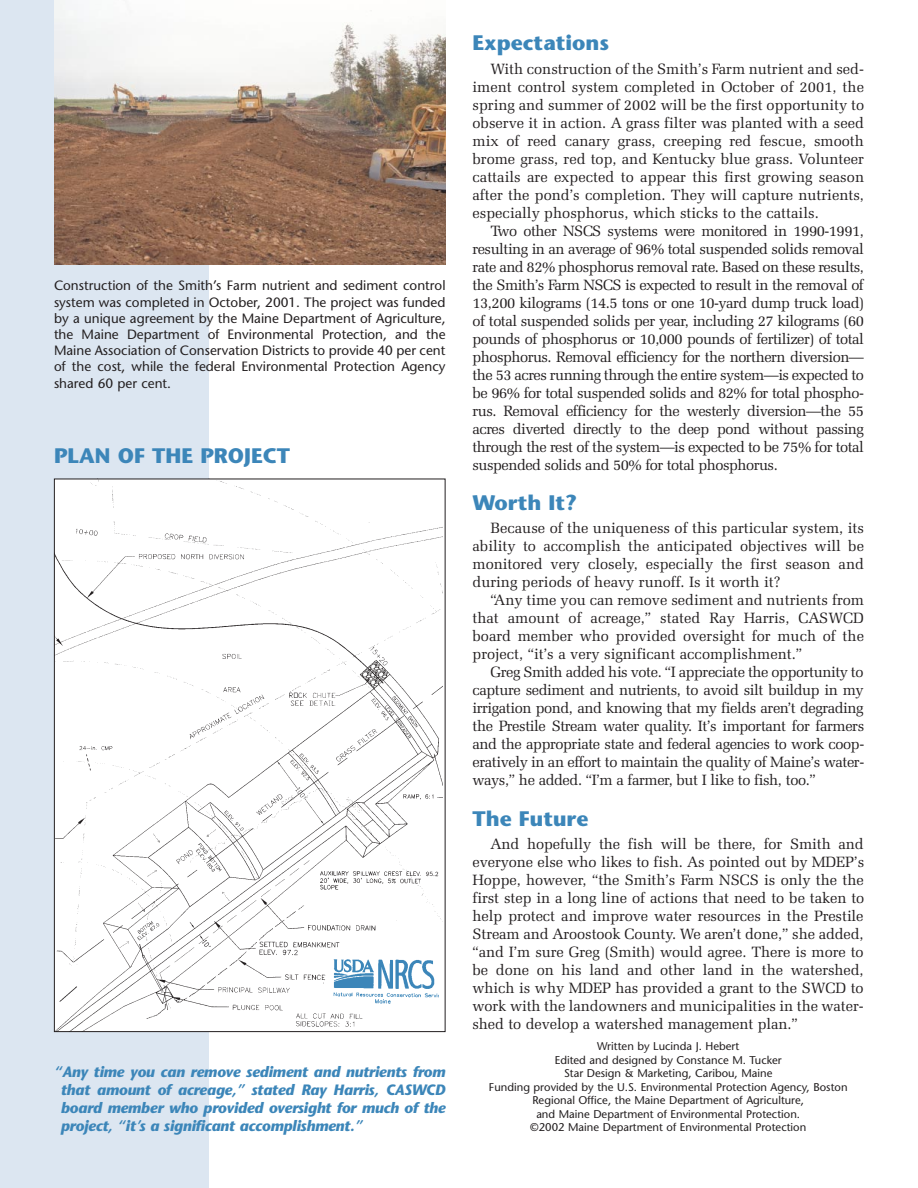
<style>
.page{position:relative;width:918px;height:1188px;background:#fff}
.page>*{position:absolute;margin:0;border:0;box-sizing:border-box;transform-origin:0 0}
.t1{font:700 21px "Stone Sans";color:#3c86b9}
.t2{font:15px/18px "Zapf Elliptical 711 BT";letter-spacing:-.005em;color:#231f20;text-align:justify}
.t3{font:italic 700 15px/18px "Stone Sans";letter-spacing:-.02em;color:#3c86b9;text-align:justify}
.t4{font:13.5px/16.2px "Stone Sans";color:#231f20;text-align:justify}
.t5{font:11.25px/13.5px "Stone Sans";color:#231f20;text-align:center}
</style>
<div class="page">
<div style="left:0;top:0;width:209px;height:1188px;background:#dce6f1"></div>
<img style="left:54px;top:0;width:392px;height:265px">
<img style="left:56px;top:481px;width:386px;height:549px">
<img style="left:330px;top:956px;width:109px;height:48px">
<p class="t4" style="left:54px;top:281px;width:393px">Construction of the Smith’s Farm nutrient and sediment control system was completed in October, 2001. The project was funded by a unique agreement by the Maine Department of Agriculture, the Maine Department of Environmental Protection, and the Maine Association of Conservation Districts to provide 40 per cent of the cost, while the federal Environmental Protection Agency shared 60 per cent.</p>
<h1 class="t1" style="left:54px;top:448px;width:238px">PLAN OF THE PROJECT</h1>
<p class="t3" style="left:61px;top:1066px;width:386px;text-indent:-7px">“Any time you can remove sediment and nutrients from that amount of acreage,” stated Ray Harris, CASWCD board member who provided oversight for much of the project, “it’s a significant accomplishment.”</p>
<h1 class="t1" style="left:472px;top:35px;width:138px">Expectations</h1>
<p class="t2" style="left:472px;top:59px;width:393px;text-indent:18px">With construction of the Smith’s Farm nutrient and sed&shy;iment control system completed in October of 2001, the spring and summer of 2002 will be the first opportunity to observe it in action. A grass filter was planted with a seed mix of reed canary grass, creeping red fescue, smooth brome grass, red top, and Kentucky blue grass. Volunteer cattails are expected to appear this first growing season after the pond’s completion. They will capture nutrients, especially phosphorus, which sticks to the cattails.</p>
<p class="t2" style="left:472px;top:221px;width:393px;text-indent:18px">Two other NSCS systems were monitored in 1990-1991, resulting in an average of 96% total suspended solids removal rate and 82% phosphorus removal rate. Based on these results, the Smith’s Farm NSCS is expected to result in the removal of 13,200 kilograms (14.5 tons or one 10-yard dump truck load) of total suspended solids per year, including 27 kilograms (60 pounds of phosphorus or 10,000 pounds of fertilizer) of total phosphorus. Removal efficiency for the northern diversion— the 53 acres running through the entire system—is expected to be 96% for total suspended solids and 82% for total phospho&shy;rus. Removal efficiency for the westerly diversion—the 55 acres diverted directly to the deep pond without passing through the rest of the system—is expected to be 75% for total suspended solids and 50% for total phosphorus.</p>
<h1 class="t1" style="left:472px;top:495px;width:106px">Worth It?</h1>
<p class="t2" style="left:472px;top:519px;width:393px;text-indent:18px">Because of the uniqueness of this particular system, its ability to accomplish the anticipated objectives will be monitored very closely, especially the first season and during periods of heavy runoff. Is it worth it?</p>
<p class="t2" style="left:472px;top:591px;width:393px;text-indent:18px">“Any time you can remove sediment and nutrients from that amount of acreage,” stated Ray Harris, CASWCD board member who provided oversight for much of the project, “it’s a very significant accomplishment.”</p>
<p class="t2" style="left:472px;top:663px;width:393px;text-indent:18px">Greg Smith added his vote. “I appreciate the opportunity to capture sediment and nutrients, to avoid silt buildup in my irrigation pond, and knowing that my fields aren’t degrading the Prestile Stream water quality. It’s important for farmers and the appropriate state and federal agencies to work coop&shy;eratively in an effort to maintain the quality of Maine’s water&shy;ways,” he added. “I’m a farmer, but I like to fish, too.”</p>
<h1 class="t1" style="left:472px;top:811px;width:117px">The Future</h1>
<p class="t2" style="left:472px;top:835px;width:393px;text-indent:18px">And hopefully the fish will be there, for Smith and everyone else who likes to fish. As pointed out by MDEP’s Hoppe, however, “the Smith’s Farm NSCS is only the the first step in a long line of actions that need to be taken to help protect and improve water resources in the Prestile Stream and Aroostook County. We aren’t done,” she added, “and I’m sure Greg (Smith) would agree. There is more to be done on his land and other land in the watershed, which is why MDEP has provided a grant to the SWCD to work with the landowners and municipalities in the water&shy;shed to develop a watershed management plan.”</p>
<p class="t5" style="left:489px;top:1042px;width:360px">Written by Lucinda J. Hebert<br>Edited and designed by Constance M. Tucker<br>Star Design &amp; Marketing, Caribou, Maine<br>Funding provided by the U.S. Environmental Protection Agency, Boston Regional Office, the Maine Department of Agriculture,<br>and Maine Department of Environmental Protection.<br>©2002 Maine Department of Environmental Protection</p>
</div>
